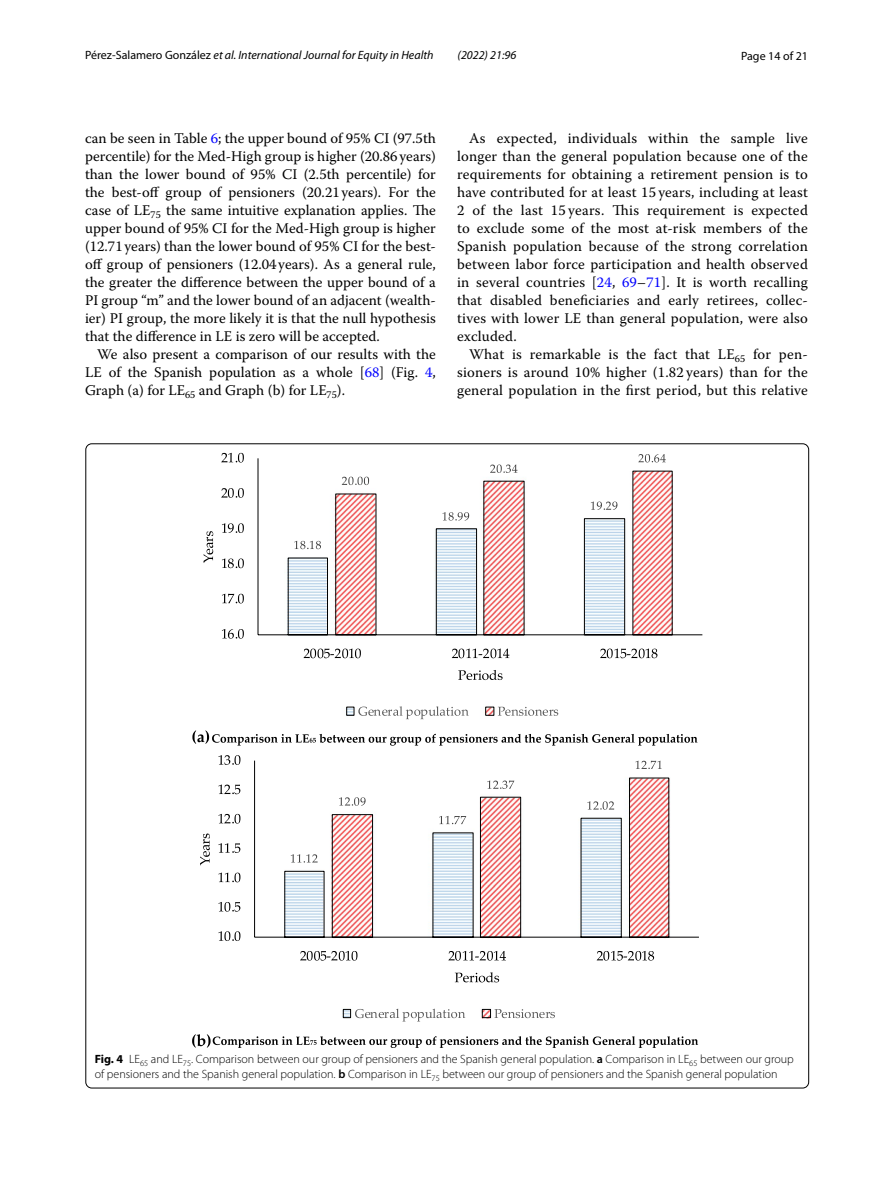
<style>
.page{position:relative;width:893px;height:1187px;background:#fff}
.page>*{position:absolute;margin:0;border:0;box-sizing:border-box;transform-origin:0 0}
.t1{font:14.7px/18px "Warnock Pro";letter-spacing:.01em;color:#000;text-align:justify}
.t2{font:300 12px/15px "Myriad Pro";color:#000}
.t3{font:italic 12px "Myriad Pro";color:#000}
.t4{font:12px "Myriad Pro";color:#000}
.s1{font-style:normal}
.s2{color:#00f}
.s3{font-weight:700}
.s4{font-weight:600}
</style>
<div class="page">
<img style="left:285px;top:635px;width:388px;height:383px">
<svg style="left:192px;top:730px;width:505px;height:15px"></svg>
<svg style="left:192px;top:1034px;width:506px;height:13px"></svg>
<svg style="left:257px;top:458px;width:445px;height:177px"></svg>
<svg style="left:294px;top:540px;width:27px;height:9px"></svg>
<svg style="left:442px;top:512px;width:27px;height:8px"></svg>
<svg style="left:591px;top:501px;width:26px;height:9px"></svg>
<svg style="left:342px;top:476px;width:27px;height:9px"></svg>
<svg style="left:490px;top:464px;width:27px;height:9px"></svg>
<svg style="left:638px;top:454px;width:28px;height:8px"></svg>
<svg style="left:222px;top:629px;width:22px;height:9px"></svg>
<svg style="left:222px;top:593px;width:22px;height:10px"></svg>
<svg style="left:222px;top:558px;width:22px;height:10px"></svg>
<svg style="left:222px;top:523px;width:22px;height:10px"></svg>
<svg style="left:221px;top:488px;width:23px;height:10px"></svg>
<svg style="left:221px;top:453px;width:23px;height:9px"></svg>
<svg style="left:304px;top:648px;width:353px;height:10px"></svg>
<svg style="left:203px;top:531px;width:10px;height:32px"></svg>
<svg style="left:458px;top:670px;width:45px;height:10px"></svg>
<div style="left:346px;top:706px;width:8px;height:9px;border:1px solid #000"></div>
<svg style="left:358px;top:706px;width:111px;height:13px"></svg>
<div style="left:485px;top:706px;width:9px;height:9px;border:1px solid #000"></div>
<svg style="left:498px;top:706px;width:60px;height:9px"></svg>
<svg style="left:254px;top:759px;width:445px;height:179px"></svg>
<svg style="left:291px;top:854px;width:27px;height:8px"></svg>
<svg style="left:439px;top:815px;width:27px;height:9px"></svg>
<svg style="left:587px;top:801px;width:27px;height:8px"></svg>
<svg style="left:339px;top:797px;width:27px;height:8px"></svg>
<svg style="left:487px;top:780px;width:27px;height:8px"></svg>
<svg style="left:635px;top:760px;width:27px;height:9px"></svg>
<svg style="left:218px;top:931px;width:22px;height:9px"></svg>
<svg style="left:218px;top:902px;width:22px;height:9px"></svg>
<svg style="left:218px;top:872px;width:22px;height:10px"></svg>
<svg style="left:218px;top:843px;width:22px;height:9px"></svg>
<svg style="left:218px;top:813px;width:22px;height:10px"></svg>
<svg style="left:218px;top:784px;width:22px;height:10px"></svg>
<svg style="left:218px;top:755px;width:22px;height:9px"></svg>
<svg style="left:300px;top:950px;width:354px;height:10px"></svg>
<svg style="left:200px;top:833px;width:10px;height:32px"></svg>
<svg style="left:455px;top:972px;width:44px;height:10px"></svg>
<div style="left:343px;top:1008px;width:8px;height:10px;border:1px solid #000"></div>
<svg style="left:355px;top:1008px;width:110px;height:13px"></svg>
<div style="left:482px;top:1008px;width:9px;height:10px;border:1px solid #000"></div>
<svg style="left:494px;top:1009px;width:61px;height:9px"></svg>
<p class="t3" style="left:85px;top:48px;width:350px"><span class="s1">Pérez‑Salamero González</span> et al. International Journal for Equity in Health</p>
<p class="t3" style="left:458px;top:48px;width:60px">(2022) 21:96</p>
<p class="t4" style="left:741px;top:48px;width:68px">Page 14 of 21</p>
<p class="t1" style="left:85px;top:128px;width:352px">can be seen in Table <span class="s2">6</span>; the upper bound of 95% CI (97.5th percentile) for the Med-High group is higher (20.86years) than the lower bound of 95% CI (2.5th percentile) for the best-off group of pensioners (20.21years). For the case of LE<sub>75</sub> the same intuitive explanation applies. The upper bound of 95% CI for the Med-High group is higher (12.71years) than the lower bound of 95% CI for the best&shy;off group of pensioners (12.04years). As a general rule, the greater the difference between the upper bound of a PI group “m” and the lower bound of an adjacent (wealth&shy;ier) PI group, the more likely it is that the null hypothesis that the difference in LE is zero will be accepted.</p>
<p class="t1" style="left:85px;top:344px;width:352px;text-indent:12px">We also present a comparison of our results with the LE of the Spanish population as a whole [<span class="s2">68</span>] (Fig. <span class="s2">4</span>, Graph (a) for LE<sub>65</sub> and Graph (b) for LE<sub>75</sub>).</p>
<p class="t1" style="left:457px;top:128px;width:352px;text-indent:12px">As expected, individuals within the sample live longer than the general population because one of the requirements for obtaining a retirement pension is to have contributed for at least 15 years, including at least 2 of the last 15 years. This requirement is expected to exclude some of the most at-risk members of the Spanish population because of the strong correlation between labor force participation and health observed in several countries [<span class="s2">24</span>, <span class="s2">69</span>–<span class="s2">71</span>]. It is worth recalling that disabled beneficiaries and early retirees, collec&shy;tives with lower LE than general population, were also excluded.</p>
<p class="t1" style="left:457px;top:344px;width:352px;text-indent:12px">What is remarkable is the fact that LE<sub>65</sub> for pen&shy;sioners is around 10% higher (1.82 years) than for the general population in the first period, but this relative</p>
<p class="t2" style="left:95px;top:1051px;width:700px"><span class="s3">Fig. 4</span> LE<sub>65</sub> and LE<sub>75</sub>. Comparison between our group of pensioners and the Spanish general population. <span class="s4">a</span> Comparison in LE<sub>65</sub> between our group of pensioners and the Spanish general population. <span class="s4">b</span> Comparison in LE<sub>75</sub> between our group of pensioners and the Spanish general population</p>
</div>
